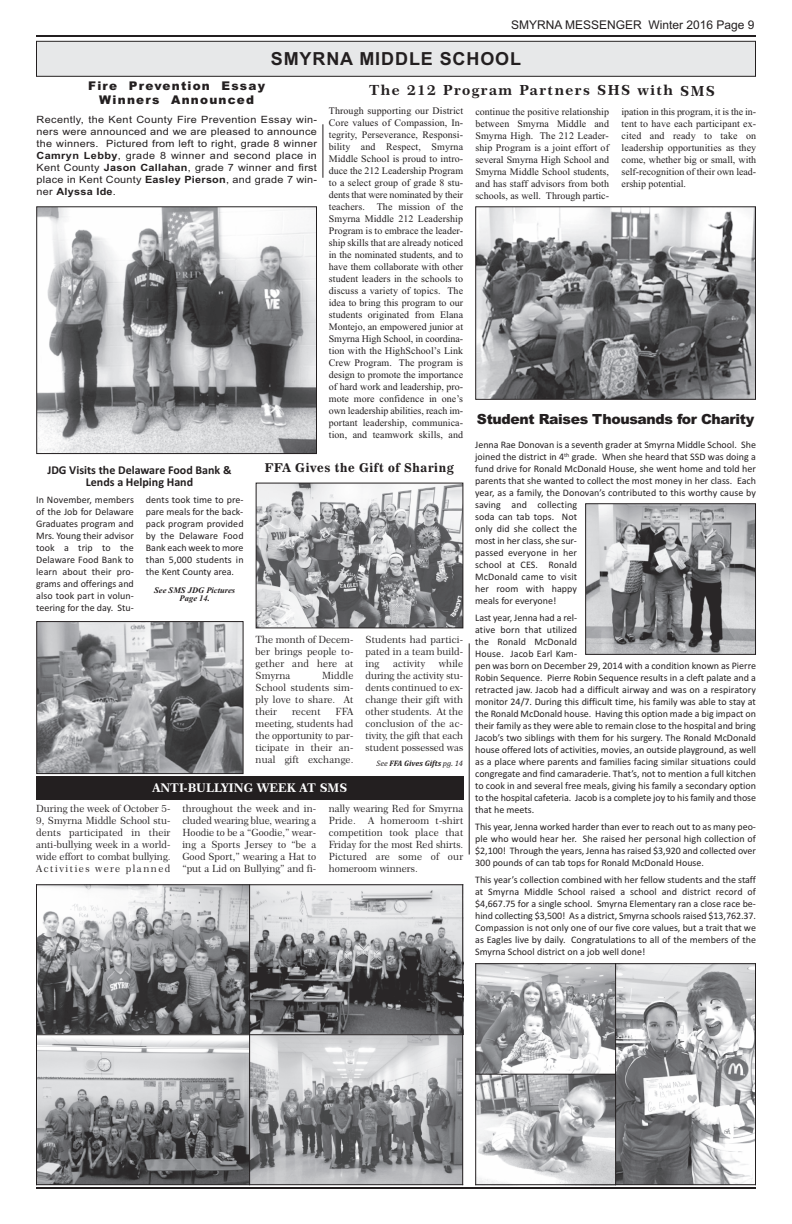
<style>
.page{position:relative;width:792px;height:1224px;background:#fff}
.page>*{position:absolute;margin:0;border:0;box-sizing:border-box;transform-origin:0 0}
.t1{font:700 18px "Arial";letter-spacing:.05em;color:#231f20}
.t2{font:900 14px "Arial";letter-spacing:-.025em;color:#231f20}
.t3{font:14px "Century 751 BT Bold B";letter-spacing:.1em;color:#231f20}
.t4{font:700 12px/11.7px "Calibri";color:#231f20;text-align:center}
.t5{font:900 12px/13.4px "Arial";letter-spacing:.1em;color:#231f20;text-align:center}
.t6{font:12px "Arial";color:#231f20}
.t7{font:12px "News 706 BT Bold C";letter-spacing:.05em;color:#231f20}
.t8{font:12px "Century 751 BT Bold B";color:#fff}
.t9{font:10px/12px "Calibri";color:#231f20;text-align:justify}
.t10{font:10px/12px "Times New Roman";color:#231f20;text-align:justify}
.t11{font:10px/12px "Century 751 BT Roman B";letter-spacing:.01em;color:#231f20;text-align:justify}
.t12{font:10px/12px "Arial";letter-spacing:.025em;color:#231f20;text-align:justify;scale:1.09 1}
.t13{font:italic 700 8.5px/8.8px "Times New Roman";color:#231f20;text-align:center}
.t14{font:italic 700 8px "Cambria";color:#231f20}
.s1{font-weight:700}
.s2{font-weight:400}
</style>
<div class="page">
<hr style="left:36px;top:35px;width:720px;height:2px;background:#231f20">
<hr style="left:36px;top:1187px;width:720px;height:2px;background:#231f20">
<div style="left:37px;top:42px;width:718px;height:34px;background:#e7e8e9"></div>
<div style="left:36px;top:41px;width:720px;height:36px;border:1px solid #231f20"></div>
<div style="left:36px;top:776px;width:427px;height:24px;background:#231f20"></div>
<img style="left:38px;top:208px;width:277px;height:244px">
<div style="left:36px;top:206px;width:281px;height:248px;border:1px solid #231f20"></div>
<img style="left:477px;top:208px;width:277px;height:190px">
<div style="left:475px;top:206px;width:281px;height:194px;border:1px solid #231f20"></div>
<img style="left:37px;top:885px;width:212px;height:149px">
<svg style="left:250px;top:885px;width:212px;height:149px;background:#8f8f91"></svg>
<svg style="left:37px;top:1035px;width:212px;height:149px;background:#97989a"></svg>
<svg style="left:250px;top:1035px;width:212px;height:149px;background:#a4a5a7"></svg>
<hr style="left:36px;top:884px;width:1px;height:301px;background:#231f20">
<hr style="left:249px;top:884px;width:1px;height:301px;background:#231f20">
<hr style="left:462px;top:884px;width:1px;height:301px;background:#231f20">
<hr style="left:36px;top:884px;width:427px;height:1px;background:#231f20">
<hr style="left:36px;top:1034px;width:427px;height:1px;background:#231f20">
<hr style="left:36px;top:1184px;width:427px;height:1px;background:#231f20">
<img style="left:38px;top:623px;width:204px;height:149px">
<div style="left:36px;top:621px;width:208px;height:153px;border:1px solid #231f20"></div>
<img style="left:258px;top:485px;width:203px;height:141px">
<div style="left:256px;top:483px;width:207px;height:145px;border:1px solid #231f20"></div>
<img style="left:476px;top:964px;width:139px;height:110px">
<svg style="left:616px;top:964px;width:139px;height:220px"></svg>
<svg style="left:476px;top:1075px;width:139px;height:109px"></svg>
<hr style="left:475px;top:963px;width:1px;height:222px;background:#231f20">
<hr style="left:615px;top:963px;width:1px;height:222px;background:#231f20">
<hr style="left:755px;top:963px;width:1px;height:222px;background:#231f20">
<hr style="left:475px;top:963px;width:281px;height:1px;background:#231f20">
<hr style="left:475px;top:1074px;width:141px;height:1px;background:#231f20">
<hr style="left:475px;top:1184px;width:281px;height:1px;background:#231f20">
<hr style="left:469px;top:643px;width:1px;height:212px;background:#231f20">
<hr style="left:322px;top:124px;width:1px;height:54px;background:#231f20">
<img style="left:587px;top:505px;width:167px;height:148px">
<div style="left:585px;top:503px;width:171px;height:152px;border:1px solid #231f20"></div>
<p class="t6" style="left:511px;top:18px;width:245px">SMYRNA MESSENGER Winter 2016 Page 9</p>
<h1 class="t1" style="left:271px;top:49px;width:252px">SMYRNA MIDDLE SCHOOL</h1>
<p class="t5" style="left:88px;top:79px;width:178px">Fire Prevention Essay<br>Winners Announced</p>
<h2 class="t3" style="left:369px;top:82px;width:347px">The 212 Program Partners SHS with SMS</h2>
<p class="t12" style="left:37px;top:113px;width:259px">Recently, the Kent County Fire Prevention Essay win&shy;ners were announced and we are pleased to announce the winners. Pictured from left to right, grade 8 winner <span class="s1">Camryn Lebby</span>, grade 8 winner and second place in Kent County <span class="s1">Jason Callahan</span>, grade 7 winner and first place in Kent County <span class="s1">Easley Pierson</span>, and grade 7 win&shy;ner <span class="s1">Alyssa Ide</span>.</p>
<p class="t10" style="left:329px;top:105px;width:136px">Through supporting our District Core values of Compassion, In&shy;tegrity, Perseverance, Responsi&shy;bility and Respect, Smyrna Middle School is proud to intro&shy;duce the 212 Leadership Program to a select group of grade 8 stu&shy;dents that were nominated by their teachers. The mission of the Smyrna Middle 212 Leadership Program is to embrace the leader&shy;ship skills that are already noticed in the nominated students, and to have them collaborate with other student leaders in the schools to discuss a variety of topics. The idea to bring this program to our students originated from Elana Montejo, an empowered junior at Smyrna High School, in coordina&shy;tion with the HighSchool’s Link Crew Program. The program is design to promote the importance of hard work and leadership, pro&shy;mote more confidence in one’s own leadership abilities, reach im&shy;portant leadership, communica&shy;tion, and teamwork skills, and</p>
<p class="t4" style="left:47px;top:464px;width:186px">JDG Visits the Delaware Food Bank &amp;<br>Lends a Helping Hand</p>
<p class="t9" style="left:36px;top:494px;width:99px">In November, members of the Job for Delaware Graduates program and Mrs. Young their advisor took a trip to the Delaware Food Bank to learn about their pro&shy;grams and offerings and also took part in volun&shy;teering for the day. Stu-</p>
<p class="t9" style="left:146px;top:494px;width:99px">dents took time to pre&shy;pare meals for the back&shy;pack program provided by the Delaware Food Bank each week to more than 5,000 students in the Kent County area.</p>
<p class="t13" style="left:154px;top:585px;width:82px">See SMS JDG Pictures<br>Page 14.</p>
<p class="t7" style="left:265px;top:461px;width:190px">FFA Gives the Gift of Sharing</p>
<p class="t11" style="left:256px;top:634px;width:99px">The month of Decem&shy;ber brings people to&shy;gether and here at Smyrna</p>
<p class="t11" style="left:256px;top:670px;width:99px;text-indent:66px">Middle School students sim&shy;ply love to share. At their</p>
<p class="t11" style="left:256px;top:706px;width:99px;text-indent:80px">FFA meeting, students had the opportunity to par&shy;ticipate in their an&shy;nual gift exchange.</p>
<p class="t11" style="left:292px;top:706px;width:30px">recent</p>
<p class="t11" style="left:366px;top:634px;width:99px">Students had partici&shy;pated in a team build&shy;ing</p>
<p class="t11" style="left:366px;top:658px;width:99px;text-indent:73px">while during the activity stu&shy;dents continued to ex&shy;change their gift with other students. At the conclusion of the ac&shy;tivity, the gift that each student possessed was</p>
<p class="t14" style="left:377px;top:758px;width:88px"><span class="s2">See</span> FFA Gives Gifts <span class="s2">pg. 14</span></p>
<p class="t11" style="left:393px;top:658px;width:34px">activity</p>
<p class="t8" style="left:152px;top:781px;width:196px">ANTI-BULLYING WEEK AT SMS</p>
<p class="t11" style="left:36px;top:802px;width:136px">During the week of October 5- 9, Smyrna Middle School stu&shy;dents participated in their anti-bullying week in a world&shy;wide effort to combat bullying.<br>Activities were planned</p>
<p class="t11" style="left:182px;top:802px;width:136px">throughout the week and in&shy;cluded wearing blue, wearing a Hoodie to be a “Goodie,” wear&shy;ing a Sports Jersey to “be a Good Sport,” wearing a Hat to “put a Lid on Bullying” and fi-</p>
<p class="t11" style="left:329px;top:802px;width:136px">nally wearing Red for Smyrna Pride. A homeroom t-shirt competition took place that Friday for the most Red shirts.<br>Pictured are some of our homeroom winners.</p>
<p class="t10" style="left:475px;top:105px;width:135px">continue the positive relationship between Smyrna Middle and Smyrna High. The 212 Leader&shy;ship Program is a joint effort of several Smyrna High School and Smyrna Middle School students, and has staff advisors from both schools, as well. Through partic-</p>
<p class="t10" style="left:622px;top:105px;width:136px">ipation in this program, it is the in&shy;tent to have each participant ex&shy;cited and ready to take on leadership opportunities as they come, whether big or small, with self-recognition of their own lead&shy;ership potential.</p>
<h2 class="t2" style="left:477px;top:411px;width:279px">Student Raises Thousands for Charity</h2>
<p class="t9" style="left:475px;top:439px;width:282px;text-align:left">Jenna Rae Donovan is a seventh grader at Smyrna Middle School. She joined the district in 4<sup>th</sup> grade. When she heard that SSD was doing a fund drive for Ronald McDonald House, she went home and told her parents that she wanted to collect the most money in her class. Each year, as a family, the Donovan’s contributed to this worthy cause by saving and collecting<br>soda can tab tops. Not<br>only did she collect the<br>most in her class, she sur-<br>passed everyone in her<br>school at CES. Ronald<br>McDonald came to visit<br>her room with happy<br>meals for everyone!</p>
<p class="t9" style="left:475px;top:612px;width:282px;text-align:left">Last year, Jenna had a rel-<br>ative born that utilized<br>the Ronald McDonald<br>House. Jacob Earl Kam-<br>pen was born on December 29, 2014 with a condition known as Pierre Robin Sequence. Pierre Robin Sequence results in a cleft palate and a retracted jaw. Jacob had a difficult airway and was on a respiratory monitor 24/7. During this difficult time, his family was able to stay at the Ronald McDonald house. Having this option made a big impact on their family as they were able to remain close to the hospital and bring Jacob’s two siblings with them for his surgery. The Ronald McDonald house offered lots of activities, movies, an outside playground, as well as a place where parents and families facing similar situations could congregate and find camaraderie. That’s, not to mention a full kitchen to cook in and several free meals, giving his family a secondary option to the hospital cafeteria. Jacob is a complete joy to his family and those that he meets.</p>
<p class="t9" style="left:475px;top:821px;width:282px">This year, Jenna worked harder than ever to reach out to as many peo&shy;ple who would hear her. She raised her personal high collection of $2,100! Through the years, Jenna has raised $3,920 and collected over 300 pounds of can tab tops for Ronald McDonald House.</p>
<p class="t9" style="left:475px;top:874px;width:282px">This year’s collection combined with her fellow students and the staff at Smyrna Middle School raised a school and district record of $4,667.75 for a single school. Smyrna Elementary ran a close race be&shy;hind collecting $3,500! As a district, Smyrna schools raised $13,762.37.<br>Compassion is not only one of our five core values, but a trait that we as Eagles live by daily. Congratulations to all of the members of the Smyrna School district on a job well done!</p>
</div>
